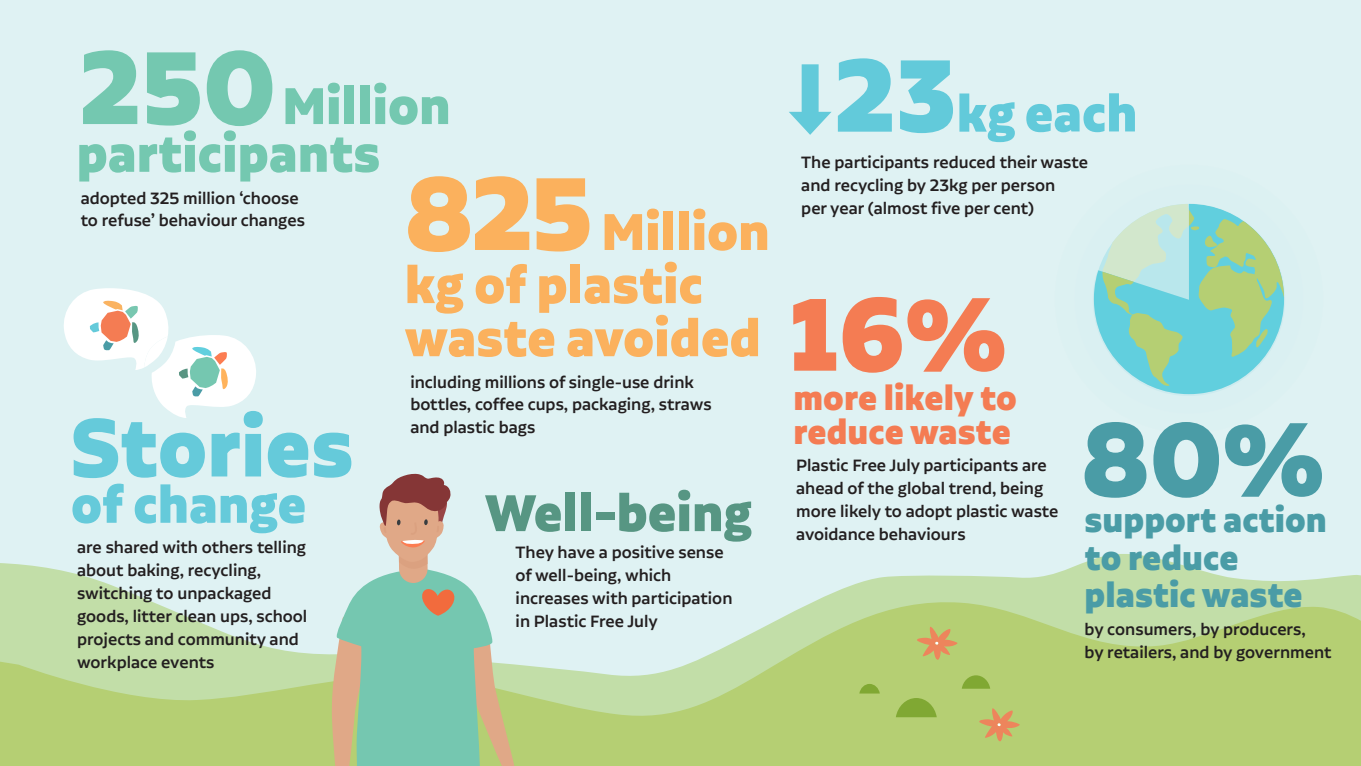
<style>
.page{position:relative;width:1361px;height:766px;background:#fff}
.page>*{position:absolute;margin:0;border:0;box-sizing:border-box;transform-origin:0 0}
.Bodytext{font:900 122.7px "Alvar Essential";color:#74c8b0}
.Bodytext-2{font:900 122.7px "Alvar Essential";color:#4a9ca6}
.Bodytext-3{font:900 122.7px "Alvar Essential";color:#f47c53}
.Bodytext-4{font:900 122.1px "Alvar Essential";color:#62cada}
.Bodytext-5{font:900 97.2px "Alvar Essential";color:#65cada}
.Bodytext-6{font:900 61.5px/53.1px "Alvar Essential";color:#fbb15d}
.Bodytext-7{font:900 61.5px "Alvar Essential";color:#74c8b0}
.Bodytext-8{font:900 61.5px "Alvar Essential";color:#579683}
.Bodytext-9{font:900 61.5px "Alvar Essential";color:#65cada}
.Bodytext-10{font:900 60.9px "Alvar Essential";color:#62cada}
.Bodytext-11{font:900 40.8px/37.5px "Alvar Essential";color:#4a9ca6}
.Bodytext-12{font:900 40.8px/34.2px "Alvar Essential";color:#f47c53}
.larger_text{font:500 19.5px/22.8px "Alvar Essential";color:#231f20}
.s1{font-size:122.7px}
.s2{font-size:60.9px}
</style>
<div class="page">
<div style="left:0;top:0;width:1361px;height:765px;background:#dff2f3"></div>
<svg style="left:0;top:554px;width:1361px;height:43px"></svg>
<svg style="left:0;top:597px;width:1361px;height:168px;background:#bdd790"></svg>
<svg style="left:961px;top:675px;width:29px;height:13px"></svg>
<svg style="left:896px;top:697px;width:41px;height:20px"></svg>
<svg style="left:859px;top:683px;width:21px;height:10px"></svg>
<svg style="left:979px;top:708px;width:41px;height:33px"></svg>
<svg style="left:917px;top:626px;width:40px;height:33px"></svg>
<svg style="left:64px;top:288px;width:192px;height:130px"></svg>
<svg style="left:332px;top:473px;width:187px;height:292px"></svg>
<svg style="left:1093px;top:203px;width:192px;height:193px"></svg>
<div style="left:801px;top:64px;width:17px;height:56px;background:#62cada"></div>
<svg style="left:789px;top:112px;width:42px;height:23px"></svg>
<p class="Bodytext" style="left:79px;top:16px;width:198px">250</p>
<p class="Bodytext-7" style="left:282px;top:70px;width:170px">Million</p>
<p class="Bodytext-7" style="left:77px;top:118px;width:305px">participants</p>
<p class="larger_text" style="left:81px;top:186px;width:226px">adopted 325 million ‘choose to refuse’ behaviour changes</p>
<p class="Bodytext-6" style="left:405px;top:204px;width:366px"><span class="s1">825</span> Million kg of plastic waste avoided</p>
<p class="larger_text" style="left:410px;top:370px;width:303px">including millions of single-use drink bottles, coffee cups, packaging, straws and plastic bags</p>
<p class="Bodytext-5" style="left:70px;top:391px;width:285px">Stories</p>
<p class="Bodytext-9" style="left:71px;top:468px;width:237px">of change</p>
<p class="larger_text" style="left:77px;top:535px;width:232px">are shared with others telling about baking, recycling, switching to unpackaged goods, litter clean ups, school projects and community and workplace events</p>
<p class="Bodytext-8" style="left:485px;top:477px;width:269px">Well-being</p>
<p class="larger_text" style="left:515px;top:540px;width:218px">They have a positive sense of well-being, which increases with participation in Plastic Free July</p>
<p class="Bodytext-4" style="left:834px;top:24px;width:183px">23<span class="s2">kg</span></p>
<p class="Bodytext-10" style="left:1025px;top:78px;width:114px">each</p>
<p class="larger_text" style="left:801px;top:151px;width:288px">The participants reduced their waste and recycling by 23kg per person<br>per year (almost five per cent)</p>
<p class="Bodytext-3" style="left:789px;top:263px;width:220px">16%</p>
<p class="Bodytext-12" style="left:793px;top:379px;width:225px">more likely to reduce waste</p>
<p class="larger_text" style="left:796px;top:453px;width:264px">Plastic Free July participants are ahead of the global trend, being more likely to adopt plastic waste avoidance behaviours</p>
<p class="Bodytext-2" style="left:1081px;top:388px;width:245px">80%</p>
<p class="Bodytext-11" style="left:1084px;top:500px;width:244px">support action to reduce plastic waste</p>
<p class="larger_text" style="left:1084px;top:617px;width:248px">by consumers, by producers,<br>by retailers, and by government</p>
</div>
